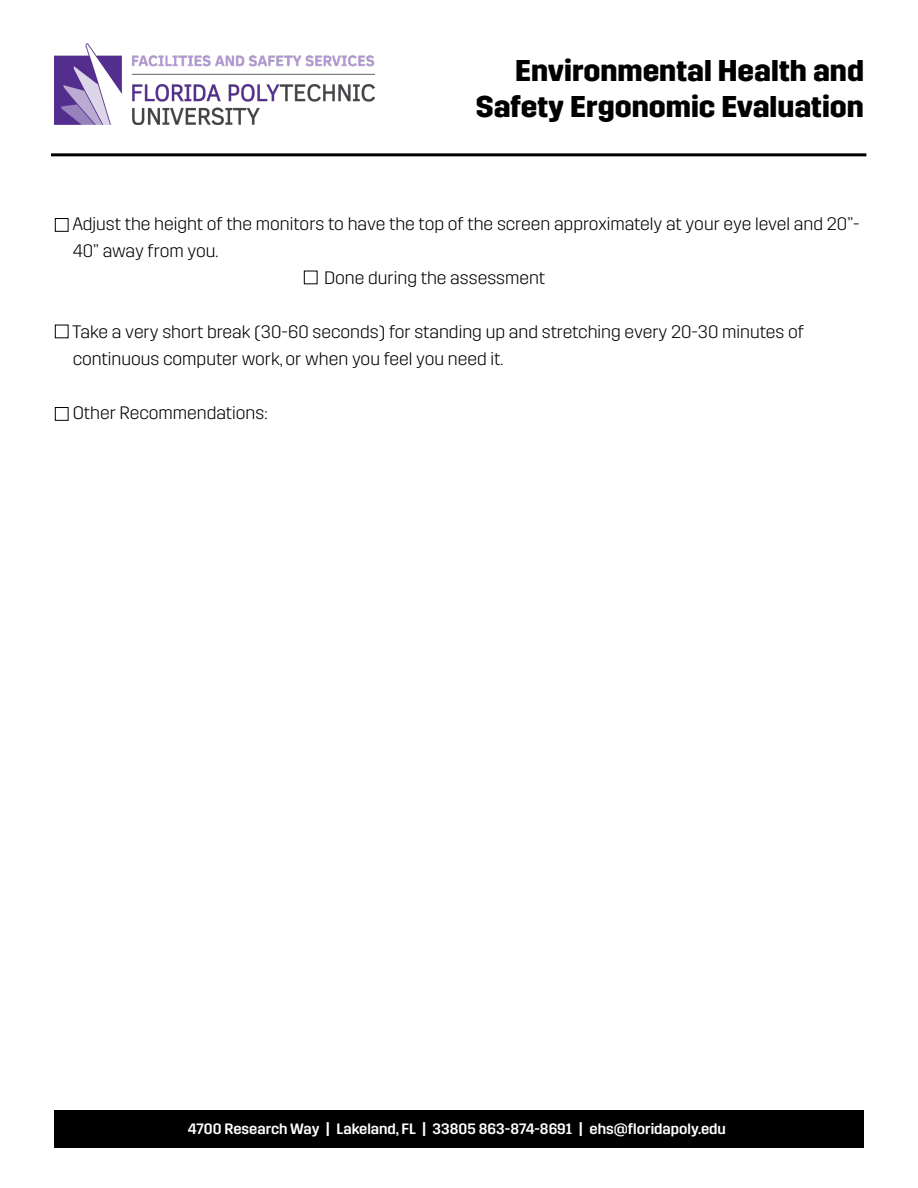
<style>
.page{position:relative;width:918px;height:1188px;background:#fff}
.page>*{position:absolute;margin:0;border:0;box-sizing:border-box;transform-origin:0 0}
.t1{font:700 30px/36px "Trim";color:#000;text-align:right}
.t2{font:300 18px/27px "Trim";color:#000}
.t3{font:500 15px "Trim";color:#fff}
</style>
<div class="page">
<hr style="left:51px;top:153px;width:815px;height:3px;background:#000">
<img style="left:54px;top:43px;width:320px;height:81px">
<div style="left:54px;top:1110px;width:810px;height:38px;background:#000"></div>
<div style="left:55px;top:407px;width:13px;height:14px;border:1px solid #000"></div>
<div style="left:55px;top:325px;width:13px;height:13px;border:1px solid #000"></div>
<div style="left:55px;top:218px;width:13px;height:14px;border:1px solid #000"></div>
<div style="left:304px;top:271px;width:13px;height:13px;border:1px solid #000"></div>
<h1 class="t1" style="left:476px;top:53px;width:390px">Environmental Health and<br>Safety Ergonomic Evaluation</h1>
<p class="t2" style="left:72px;top:210px;width:789px">Adjust the height of the monitors to have the top of the screen approximately at your eye level and 20”-</p>
<p class="t2" style="left:73px;top:237px;width:147px">40” away from you.</p>
<p class="t2" style="left:324px;top:264px;width:223px">Done during the assessment</p>
<p class="t2" style="left:72px;top:318px;width:733px">Take a very short break (30-60 seconds) for standing up and stretching every 20-30 minutes of continuous computer work, or when you feel you need it.</p>
<p class="t2" style="left:73px;top:399px;width:196px">Other Recommendations:</p>
<p class="t3" style="left:188px;top:1120px;width:540px">4700 Research Way | Lakeland, FL | 33805 863-874-8691 | ehs@floridapoly.edu</p>
</div>
